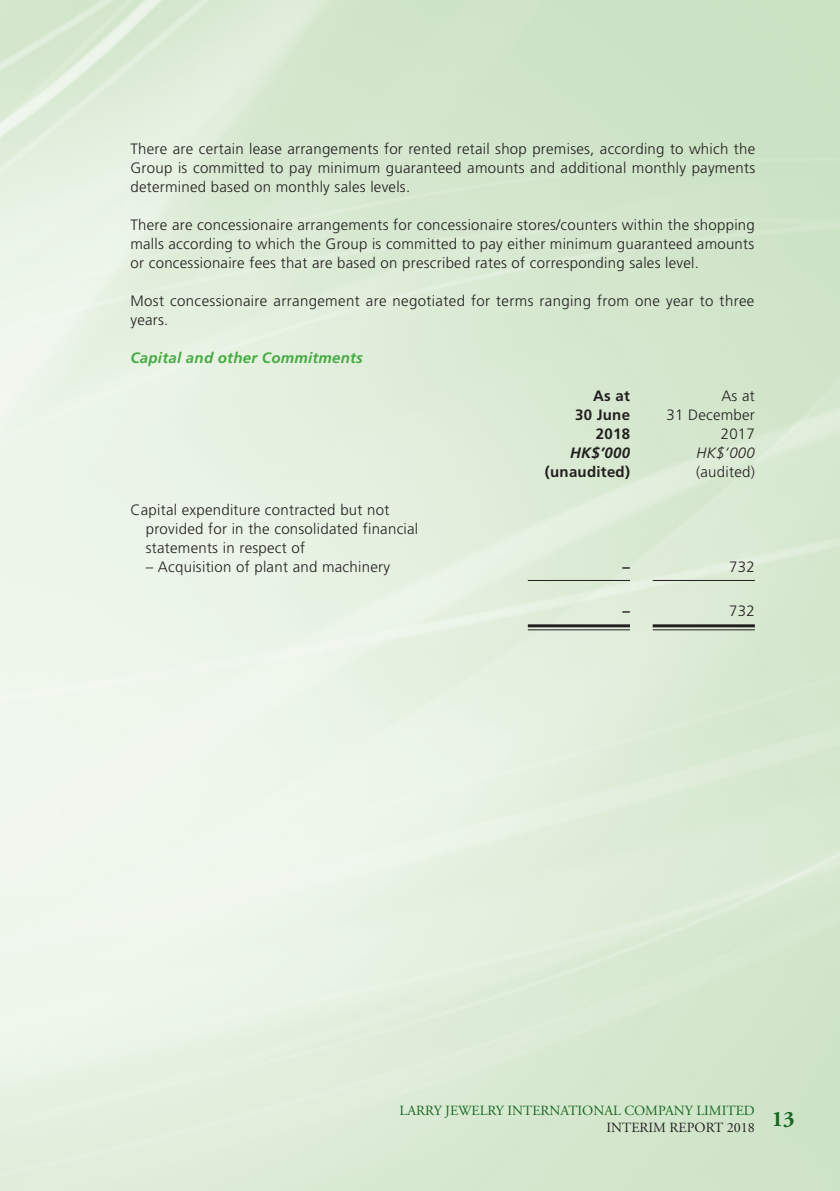
<style>
.page{position:relative;width:840px;height:1191px;background:#fff}
.page>*{position:absolute;margin:0;border:0;box-sizing:border-box;transform-origin:0 0}
._06_Notes{font:300 15px/19px "Frutiger LT Std";letter-spacing:.015em;color:#231f20;text-align:justify}
._51_N_Table_txt{font:300 15px/19px "Frutiger LT Std";letter-spacing:.015em;color:#231f20}
._51_N_Table_txt-2{font:700 15px "Frutiger LT Std";letter-spacing:.015em;color:#231f20}
._08_NH2{font:italic 700 15px "Frutiger LT Std";letter-spacing:.015em;color:#46aa42}
._51_N_Table_txt-3{font:italic 700 15px "Frutiger LT Std";color:#231f20}
._51_N_Table_txt-4{font:italic 300 15px "Frutiger LT Std";color:#231f20}
.t1{font:14px/16.8px "Adobe Garamond Pro";color:#166722}
.s1{color:#231f20}
</style>
<div class="page">
<img style="left:0;top:0;width:839px;height:1191px">
<hr style="left:527px;top:580px;width:102px;height:1px;background:#231f20">
<hr style="left:652px;top:580px;width:102px;height:1px;background:#231f20">
<hr style="left:527px;top:624px;width:102px;height:3px;background:#231f20">
<hr style="left:527px;top:629px;width:102px;height:1px;background:#231f20">
<hr style="left:652px;top:624px;width:102px;height:3px;background:#231f20">
<hr style="left:652px;top:629px;width:102px;height:1px;background:#231f20">
<p class="_06_Notes" style="left:130px;top:140px;width:626px">There are certain lease arrangements for rented retail shop premises, according to which the Group is committed to pay minimum guaranteed amounts and additional monthly payments determined based on monthly sales levels.</p>
<p class="_06_Notes" style="left:130px;top:216px;width:625px">There are concessionaire arrangements for concessionaire stores/counters within the shopping malls according to which the Group is committed to pay either minimum guaranteed amounts or concessionaire fees that are based on prescribed rates of corresponding sales level.</p>
<p class="_06_Notes" style="left:130px;top:292px;width:625px">Most concessionaire arrangement are negotiated for terms ranging from one year to three years.</p>
<p class="_08_NH2" style="left:130px;top:349px;width:234px">Capital and other Commitments</p>
<p class="_51_N_Table_txt-2" style="left:592px;top:387px;width:38px">As at</p>
<p class="_51_N_Table_txt-2" style="left:574px;top:406px;width:56px">30 June</p>
<p class="_51_N_Table_txt-2" style="left:595px;top:425px;width:36px">2018</p>
<p class="_51_N_Table_txt" style="left:720px;top:387px;width:35px">As at</p>
<p class="_51_N_Table_txt" style="left:666px;top:406px;width:90px">31 December</p>
<p class="_51_N_Table_txt" style="left:720px;top:425px;width:36px">2017</p>
<p class="_51_N_Table_txt-3" style="left:569px;top:444px;width:61px">HK$’000</p>
<p class="_51_N_Table_txt-4" style="left:696px;top:444px;width:60px">HK$’000</p>
<p class="_51_N_Table_txt-2" style="left:544px;top:463px;width:87px">(unaudited)</p>
<p class="_51_N_Table_txt" style="left:695px;top:463px;width:60px">(audited)</p>
<p class="_51_N_Table_txt" style="left:146px;top:501px;width:274px;text-indent:-15px">Capital expenditure contracted but not provided for in the consolidated financial statements in respect of</p>
<p class="_51_N_Table_txt" style="left:146px;top:558px;width:245px">– Acquisition of plant and machinery</p>
<p class="_51_N_Table_txt-2" style="left:622px;top:558px;width:9px">–</p>
<p class="_51_N_Table_txt" style="left:728px;top:558px;width:27px">732</p>
<p class="_51_N_Table_txt-2" style="left:622px;top:602px;width:9px">–</p>
<p class="_51_N_Table_txt" style="left:728px;top:602px;width:27px">732</p>
<p class="t1" style="left:606px;top:1102px;width:190px;text-indent:-207px">LARRY JEWELRY INTERNATIONAL COMPANY LIMITED<br><span class="s1">INTERIM REPORT 2018</span> <sup>13</sup></p>
</div>
